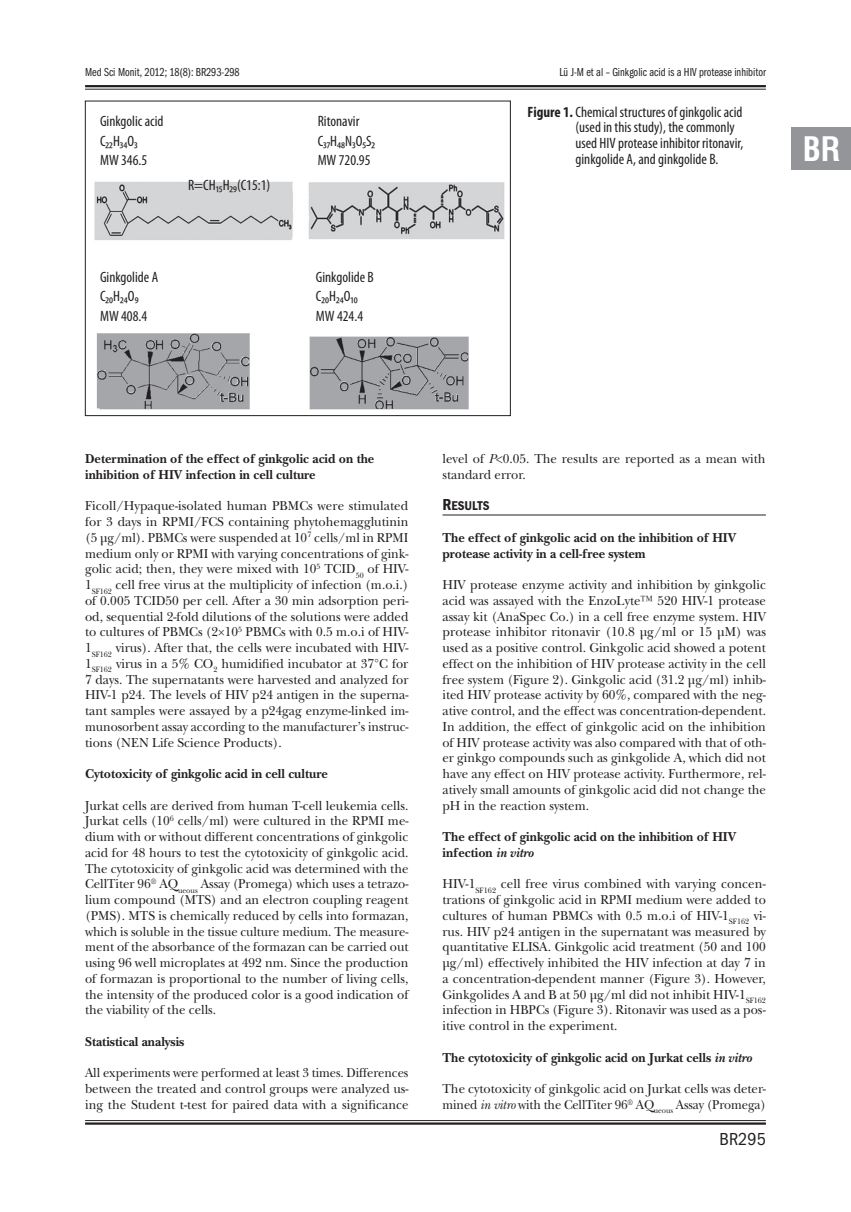
<style>
.page{position:relative;width:851px;height:1212px;background:#fff}
.page>*{position:absolute;margin:0;border:0;box-sizing:border-box;transform-origin:0 0}
.t1{font:33px "Swis 721 Cn EU Bold";color:#fff}
.M1_Pagina_Right{font:18px "Franklin Got Itc TOT Boo Con";color:#231f20}
.MSM_Rycina_tytul{font:condensed 15px/19.5px "Myriad Pro";color:#231f20}
.MSM_Body{font:13.5px/15.8px "New Baskerville";color:#231f20;text-align:justify;scale:.95 1}
.MSM_Body-2{font:13.5px/15.8px "New Baskerville";color:#231f20;text-align:justify;scale:.96 1}
.MSM_Headline_2{font:700 13.5px/15.8px "New Baskerville";color:#231f20;scale:.95 1}
.MSM_Body-3{font:13.5px/15.8px "New Baskerville";color:#231f20;text-align:justify;scale:.93 1}
.MSM_Headline_1{font:13.2px "Franklin Got Itc TOT Dem Con SC800";color:#231f20}
.M1_Right{font:12px "Franklin Got Itc TOT Boo Com";color:#231f20}
.M1_Left{font:12px "Franklin Got Itc TOT Boo Com";color:#231f20}
.s1{font-weight:700}
.s2{font-style:italic}
.s3{font-size:16.5px}
</style>
<div class="page">
<hr style="left:442px;top:515px;width:323px;height:1px;background:#231f20">
<img style="left:94px;top:181px;width:411px;height:229px">
<div style="left:85px;top:101px;width:425px;height:315px;border:1px solid #231f20"></div>
<hr style="left:85px;top:85px;width:680px;height:2px;background:#231f20">
<hr style="left:85px;top:89px;width:680px;height:1px;background:#231f20">
<hr style="left:85px;top:1120px;width:680px;height:1px;background:#231f20">
<hr style="left:85px;top:1122px;width:680px;height:3px;background:#231f20">
<div style="left:791px;top:128px;width:59px;height:42px;background:#939598"></div>
<p class="M1_Left" style="left:85px;top:66px;width:156px">Med Sci Monit, 2012; 18(8): BR293-298</p>
<p class="M1_Right" style="left:559px;top:66px;width:208px">Lü J-M et al – Ginkgolic acid is a HIV protease inhibitor</p>
<p class="MSM_Rycina_tytul" style="left:100px;top:111px;width:65px">Ginkgolic acid<br>C22H34O3<br>MW 346.5</p>
<p class="MSM_Rycina_tytul" style="left:188px;top:175px;width:84px">R=CH15H29(C15:1)</p>
<p class="MSM_Rycina_tytul" style="left:317px;top:111px;width:59px">Ritonavir<br>C37H48N3O5S2<br>MW 720.95</p>
<p class="MSM_Rycina_tytul" style="left:575px;top:104px;width:169px;line-height:15.8px;text-indent:-48px"><span class="s1">Figure 1.</span> Chemical structures of ginkgolic acid (used in this study), the commonly used HIV protease inhibitor ritonavir, ginkgolide A, and ginkgolide B.</p>
<p class="MSM_Rycina_tytul" style="left:100px;top:267px;width:60px">Ginkgolide A<br>C20H24O9<br>MW 408.4</p>
<p class="MSM_Rycina_tytul" style="left:316px;top:267px;width:59px">Ginkgolide B<br>C20H24O10<br>MW 424.4</p>
<p class="t1" style="left:802px;top:129px;width:39px">BR</p>
<p class="MSM_Headline_2" style="left:85px;top:451px;width:306px">Determination of the effect of ginkgolic acid on the inhibition of HIV infection in cell culture</p>
<p class="MSM_Body-2" style="left:85px;top:498px;width:338px">Ficoll/Hypaque-isolated human PBMCs were stimulated for 3 days in RPMI/FCS containing phytohemagglutinin (5 µg/ml). PBMCs were suspended at 10<sup>7</sup> cells/ml in RPMI medium only or RPMI with varying concentrations of gink&shy;golic acid; then, they were mixed with 10<sup>5</sup> TCID<sub>50</sub> of HIV-1<sub>SF162</sub> cell free virus at the multiplicity of infection (m.o.i.) of 0.005 TCID50 per cell. After a 30 min adsorption peri&shy;od, sequential 2-fold dilutions of the solutions were added to cultures of PBMCs (2×10<sup>5</sup> PBMCs with 0.5 m.o.i of HIV-1<sub>SF162</sub> virus). After that, the cells were incubated with HIV-1<sub>SF162</sub> virus in a 5% CO<sub>2</sub> humidified incubator at 37°C for 7 days. The supernatants were harvested and analyzed for HIV-1 p24. The levels of HIV p24 antigen in the superna&shy;tant samples were assayed by a p24gag enzyme-linked im&shy;munosorbent assay according to the manufacturer’s instruc&shy;tions (NEN Life Science Products).</p>
<p class="MSM_Headline_2" style="left:85px;top:766px;width:257px">Cytotoxicity of ginkgolic acid in cell culture</p>
<p class="MSM_Body" style="left:85px;top:797px;width:342px">Jurkat cells are derived from human T-cell leukemia cells.<br>Jurkat cells (10<sup>6</sup> cells/ml) were cultured in the RPMI me&shy;dium with or without different concentrations of ginkgolic acid for 48 hours to test the cytotoxicity of ginkgolic acid.<br>The cytotoxicity of ginkgolic acid was determined with the CellTiter 96<sup>®</sup> AQ<sub>ueous</sub> Assay (Promega) which uses a tetrazo&shy;lium compound (MTS) and an electron coupling reagent (PMS). MTS is chemically reduced by cells into formazan, which is soluble in the tissue culture medium. The measure&shy;ment of the absorbance of the formazan can be carried out using 96 well microplates at 492 nm. Since the production of formazan is proportional to the number of living cells, the intensity of the produced color is a good indication of the viability of the cells.</p>
<p class="MSM_Headline_2" style="left:85px;top:1034px;width:106px">Statistical analysis</p>
<p class="MSM_Body-3" style="left:85px;top:1065px;width:349px">All experiments were performed at least 3 times. Differences between the treated and control groups were analyzed us&shy;ing the Student t-test for paired data with a significance</p>
<p class="MSM_Body" style="left:442px;top:451px;width:341px">level of <span class="s2">P</span>&lt;0.05. The results are reported as a mean with standard error.</p>
<p class="MSM_Headline_1" style="left:442px;top:498px;width:49px"><span class="s3">R</span>ESULTS</p>
<p class="MSM_Headline_2" style="left:442px;top:530px;width:310px">The effect of ginkgolic acid on the inhibition of HIV protease activity in a cell-free system</p>
<p class="MSM_Body" style="left:442px;top:577px;width:342px">HIV protease enzyme activity and inhibition by ginkgolic acid was assayed with the EnzoLyte™ 520 HIV-1 protease assay kit (AnaSpec Co.) in a cell free enzyme system. HIV protease inhibitor ritonavir (10.8 µg/ml or 15 µM) was used as a positive control. Ginkgolic acid showed a potent effect on the inhibition of HIV protease activity in the cell free system (Figure 2). Ginkgolic acid (31.2 µg/ml) inhib&shy;ited HIV protease activity by 60%, compared with the neg&shy;ative control, and the effect was concentration-dependent.<br>In addition, the effect of ginkgolic acid on the inhibition of HIV protease activity was also compared with that of oth&shy;er ginkgo compounds such as ginkgolide A, which did not have any effect on HIV protease activity. Furthermore, rel&shy;atively small amounts of ginkgolic acid did not change the pH in the reaction system.</p>
<p class="MSM_Headline_2" style="left:442px;top:829px;width:310px">The effect of ginkgolic acid on the inhibition of HIV infection <span class="s2">in vitro</span></p>
<p class="MSM_Body-2" style="left:442px;top:876px;width:338px">HIV-1<sub>SF162</sub> cell free virus combined with varying concen&shy;trations of ginkgolic acid in RPMI medium were added to cultures of human PBMCs with 0.5 m.o.i of HIV-1<sub>SF162</sub> vi&shy;rus. HIV p24 antigen in the supernatant was measured by quantitative ELISA. Ginkgolic acid treatment (50 and 100 µg/ml) effectively inhibited the HIV infection at day 7 in a concentration-dependent manner (Figure 3). However, Ginkgolides A and B at 50 µg/ml did not inhibit HIV-1<sub>SF162 </sub>infection in HBPCs (Figure 3). Ritonavir was used as a pos&shy;itive control in the experiment.</p>
<p class="MSM_Headline_2" style="left:442px;top:1049px;width:327px">The cytotoxicity of ginkgolic acid on Jurkat cells <span class="s2">in vitro</span></p>
<p class="MSM_Body" style="left:442px;top:1081px;width:342px">The cytotoxicity of ginkgolic acid on Jurkat cells was deter&shy;mined <span class="s2">in vitro</span> with the CellTiter 96<sup>®</sup> AQ<sub>ueous</sub> Assay (Promega)</p>
<p class="M1_Pagina_Right" style="left:719px;top:1129px;width:48px">BR295</p>
</div>
